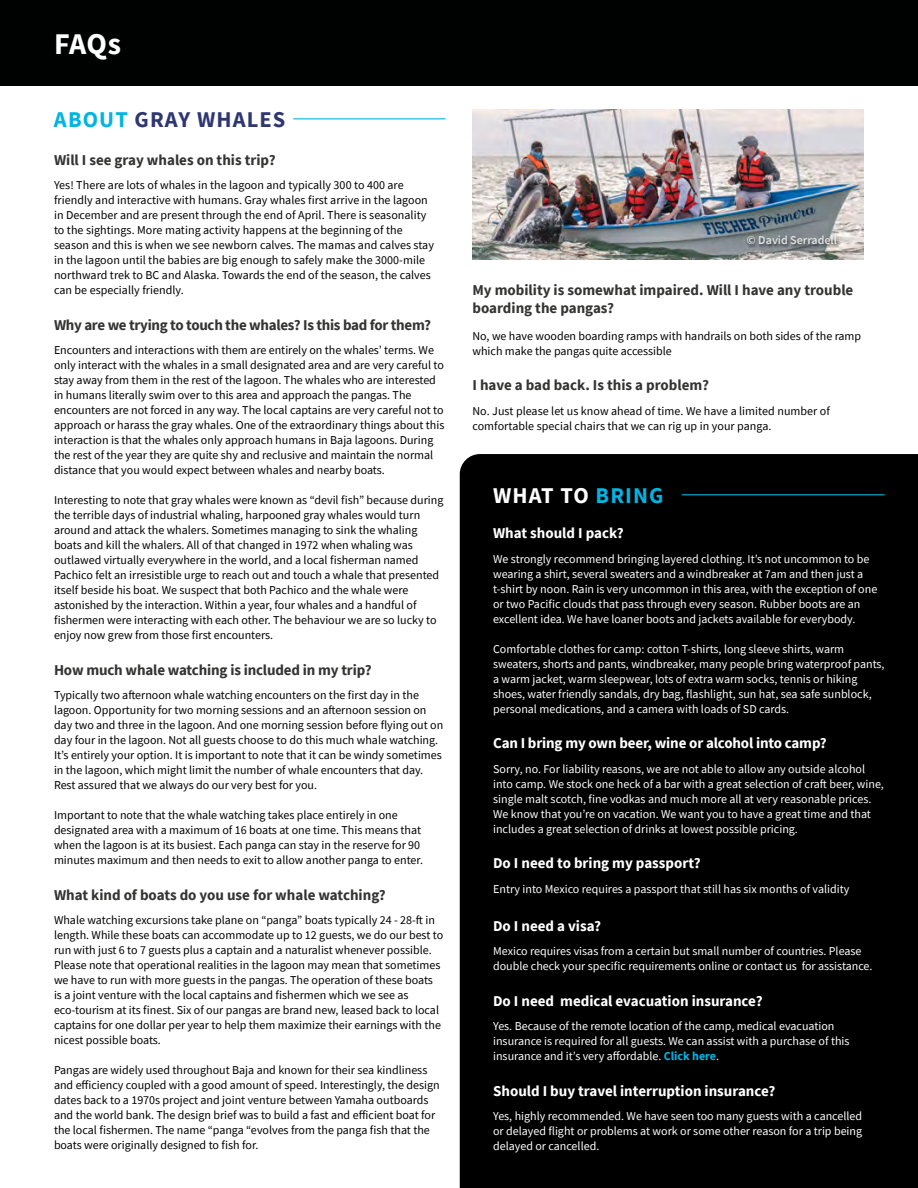
<style>
.page{position:relative;width:918px;height:1188px;background:#fff}
.page>*{position:absolute;margin:0;border:0;box-sizing:border-box;transform-origin:0 0}
.t1{font:700 30px "Source Sans Pro";color:#fff}
.t2{font:700 22.5px "Source Sans Pro";letter-spacing:.05em;color:#2f3773}
.t3{font:700 22.5px "Source Sans Pro";letter-spacing:.05em;color:#fff}
.t4{font:700 15px/18px "Source Sans Pro";color:#343433}
.t5{font:700 15px "Source Sans Pro";color:#fff}
.t6{font:700 15px "Source Sans Pro";letter-spacing:-.02em;color:#343433}
.t7{font:12px/15px "Source Sans Pro";color:#000}
.t8{font:12px/15px "Source Sans Pro";color:#fff}
.t9{font:12px/15px "Source Sans Pro";color:#000101}
.t10{font:600 12px "Source Sans Pro";color:#fff}
.s1{color:#00b4e3}
.s2{font-weight:700;color:#00b4e3}
</style>
<div class="page">
<div style="left:460px;top:454px;width:458px;height:734px;background:#000"></div>
<img style="left:472px;top:110px;width:392px;height:149px">
<div style="left:746px;top:236px;width:93px;height:12px;background:#000;opacity:.75"></div>
<div style="left:0;top:0;width:918px;height:86px;background:#000101"></div>
<hr style="left:682px;top:494px;width:203px;height:1px;background:#00b4e3">
<hr style="left:293px;top:118px;width:152px;height:1px;background:#00b4e3">
<h1 class="t1" style="left:54px;top:24px;width:69px">FAQs</h1>
<h2 class="t2" style="left:54px;top:104px;width:233px"><span class="s1">ABOUT</span> GRAY WHALES</h2>
<p class="t4" style="left:54px;top:150px;width:223px">Will I see gray whales on this trip?</p>
<p class="t7" style="left:54px;top:177px;width:381px">Yes! There are lots of whales in the lagoon and typically 300 to 400 are friendly and interactive with humans. Gray whales first arrive in the lagoon in December and are present through the end of April. There is seasonality to the sightings. More mating activity happens at the beginning of the season and this is when we see newborn calves. The mamas and calves stay in the lagoon until the babies are big enough to safely make the 3000-mile northward trek to BC and Alaska. Towards the end of the season, the calves can be especially friendly.</p>
<p class="t6" style="left:54px;top:314px;width:379px">Why are we trying to touch the whales? Is this bad for them?</p>
<p class="t7" style="left:54px;top:342px;width:392px">Encounters and interactions with them are entirely on the whales’ terms. We only interact with the whales in a small designated area and are very careful to stay away from them in the rest of the lagoon. The whales who are interested in humans literally swim over to this area and approach the pangas. The encounters are not forced in any way. The local captains are very careful not to approach or harass the gray whales. One of the extraordinary things about this interaction is that the whales only approach humans in Baja lagoons. During the rest of the year they are quite shy and reclusive and maintain the normal distance that you would expect between whales and nearby boats.</p>
<p class="t7" style="left:54px;top:492px;width:391px">Interesting to note that gray whales were known as “devil fish” because during the terrible days of industrial whaling, harpooned gray whales would turn around and attack the whalers. Sometimes managing to sink the whaling boats and kill the whalers. All of that changed in 1972 when whaling was outlawed virtually everywhere in the world, and a local fisherman named Pachico felt an irresistible urge to reach out and touch a whale that presented itself beside his boat. We suspect that both Pachico and the whale were astonished by the interaction. Within a year, four whales and a handful of fishermen were interacting with each other. The behaviour we are so lucky to enjoy now grew from those first encounters.</p>
<p class="t4" style="left:54px;top:660px;width:319px">How much whale watching is included in my trip?</p>
<p class="t9" style="left:54px;top:687px;width:391px">Typically two afternoon whale watching encounters on the first day in the lagoon. Opportunity for two morning sessions and an afternoon session on day two and three in the lagoon. And one morning session before flying out on day four in the lagoon. Not all guests choose to do this much whale watching.<br>It’s entirely your option. It is important to note that it can be windy sometimes in the lagoon, which might limit the number of whale encounters that day.<br>Rest assured that we always do our very best for you.</p>
<p class="t9" style="left:54px;top:807px;width:370px">Important to note that the whale watching takes place entirely in one designated area with a maximum of 16 boats at one time. This means that when the lagoon is at its busiest. Each panga can stay in the reserve for 90 minutes maximum and then needs to exit to allow another panga to enter.</p>
<p class="t4" style="left:54px;top:885px;width:333px">What kind of boats do you use for whale watching?</p>
<p class="t7" style="left:54px;top:912px;width:391px">Whale watching excursions take plane on “panga” boats typically 24 - 28-ft in length. While these boats can accommodate up to 12 guests, we do our best to run with just 6 to 7 guests plus a captain and a naturalist whenever possible.<br>Please note that operational realities in the lagoon may mean that sometimes we have to run with more guests in the pangas. The operation of these boats is a joint venture with the local captains and fishermen which we see as eco-tourism at its finest. Six of our pangas are brand new, leased back to local captains for one dollar per year to help them maximize their earnings with the nicest possible boats.</p>
<p class="t7" style="left:54px;top:1062px;width:387px">Pangas are widely used throughout Baja and known for their sea kindliness and efficiency coupled with a good amount of speed. Interestingly, the design dates back to a 1970s project and joint venture between Yamaha outboards and the world bank. The design brief was to build a fast and efficient boat for the local fishermen. The name “panga “evolves from the panga fish that the boats were originally designed to fish for.</p>
<p class="t10" style="left:747px;top:232px;width:92px">© David Serradell</p>
<p class="t4" style="left:472px;top:281px;width:382px">My mobility is somewhat impaired. Will I have any trouble boarding the pangas?</p>
<p class="t7" style="left:472px;top:328px;width:390px">No, we have wooden boarding ramps with handrails on both sides of the ramp which make the pangas quite accessible</p>
<p class="t4" style="left:472px;top:376px;width:238px">I have a bad back. Is this a problem?</p>
<p class="t7" style="left:472px;top:403px;width:359px">No. Just please let us know ahead of time. We have a limited number of comfortable special chairs that we can rig up in your panga.</p>
<h2 class="t3" style="left:493px;top:480px;width:172px">WHAT TO <span class="s1">BRING</span></h2>
<p class="t5" style="left:493px;top:523px;width:132px">What should I pack?</p>
<p class="t8" style="left:493px;top:551px;width:386px">We strongly recommend bringing layered clothing. It’s not uncommon to be wearing a shirt, several sweaters and a windbreaker at 7am and then just a t-shirt by noon. Rain is very uncommon in this area, with the exception of one or two Pacific clouds that pass through every season. Rubber boots are an excellent idea. We have loaner boots and jackets available for everybody.</p>
<p class="t8" style="left:493px;top:641px;width:393px">Comfortable clothes for camp: cotton T-shirts, long sleeve shirts, warm sweaters, shorts and pants, windbreaker, many people bring waterproof pants, a warm jacket, warm sleepwear, lots of extra warm socks, tennis or hiking shoes, water friendly sandals, dry bag, flashlight, sun hat, sea safe sunblock, personal medications, and a camera with loads of SD cards.</p>
<p class="t5" style="left:493px;top:733px;width:335px">Can I bring my own beer, wine or alcohol into camp?</p>
<p class="t8" style="left:493px;top:761px;width:392px">Sorry, no. For liability reasons, we are not able to allow any outside alcohol into camp. We stock one heck of a bar with a great selection of craft beer, wine, single malt scotch, fine vodkas and much more all at very reasonable prices.<br>We know that you’re on vacation. We want you to have a great time and that includes a great selection of drinks at lowest possible pricing.</p>
<p class="t5" style="left:493px;top:853px;width:209px">Do I need to bring my passport?</p>
<p class="t8" style="left:493px;top:881px;width:358px">Entry into Mexico requires a passport that still has six months of validity</p>
<p class="t5" style="left:493px;top:915px;width:109px">Do I need a visa?</p>
<p class="t8" style="left:493px;top:943px;width:381px">Mexico requires visas from a certain but small number of countries. Please double check your specific requirements online or contact us for assistance.</p>
<p class="t5" style="left:493px;top:990px;width:271px">Do I need medical evacuation insurance?</p>
<p class="t8" style="left:493px;top:1018px;width:358px">Yes. Because of the remote location of the camp, medical evacuation insurance is required for all guests. We can assist with a purchase of this insurance and it’s very affordable. <span class="s2">Click here</span>.</p>
<p class="t5" style="left:493px;top:1081px;width:284px">Should I buy travel interruption insurance?</p>
<p class="t8" style="left:493px;top:1108px;width:371px;text-align:justify">Yes, highly recommended. We have seen too many guests with a cancelled or delayed flight or problems at work or some other reason for a trip being delayed or cancelled.</p>
</div>
